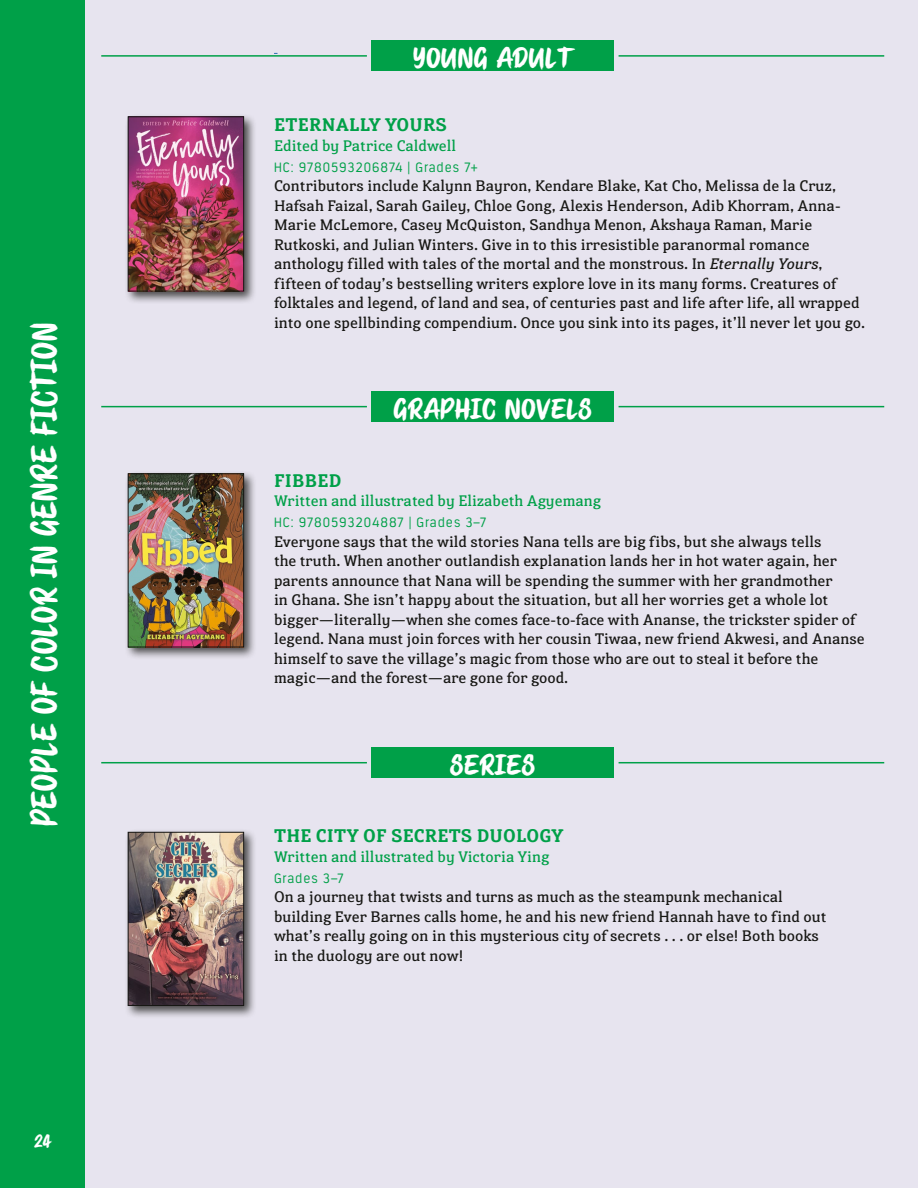
<style>
.page{position:relative;width:918px;height:1188px;background:#fff}
.page>*{position:absolute;margin:0;border:0;box-sizing:border-box;transform-origin:0 0}
.t1{font:33px "STAYBOLD";letter-spacing:.02em;color:#fff}
.t2{font:25.8px "STAYBOLD";letter-spacing:.02em;color:#fff;scale:1.09 1}
.Book_-_BODY{font:700 18px "Susan Classic";letter-spacing:.01em;color:#00a048}
.t3{font:16.5px "STAYBOLD";color:#fff}
.Book_-_BODY-2{font:15px/19.5px "Susan Classic";color:#171714}
.Book_-_BODY-3{font:15px "Susan Classic";color:#00a048}
.Book_-_BODY-4{font:300 13.5px "Estandar Rd";letter-spacing:.075em;color:#00a048}
.s1{font-style:italic}
</style>
<div class="page">
<div style="left:0;top:0;width:884px;height:1188px;background:#00a048"></div>
<div style="left:85px;top:0;width:833px;height:1188px;background:#e7e4ef"></div>
<div style="left:371px;top:40px;width:243px;height:31px;background:#00a048"></div>
<hr style="left:101px;top:55px;width:266px;height:2px;background:#00a048">
<hr style="left:619px;top:55px;width:265px;height:2px;background:#00a048">
<div style="left:371px;top:391px;width:243px;height:31px;background:#00a048"></div>
<hr style="left:101px;top:406px;width:266px;height:1px;background:#00a048">
<hr style="left:619px;top:406px;width:265px;height:1px;background:#00a048">
<div style="left:371px;top:747px;width:243px;height:31px;background:#00a048"></div>
<hr style="left:101px;top:762px;width:266px;height:1px;background:#00a048">
<hr style="left:619px;top:762px;width:265px;height:1px;background:#00a048">
<div style="left:124px;top:113px;width:133px;height:191px;background:#171714;opacity:.75"></div>
<img style="left:130px;top:118px;width:112px;height:171px">
<div style="left:128px;top:116px;width:116px;height:175px;border:1px solid #171714"></div>
<div style="left:124px;top:470px;width:133px;height:190px;background:#171714;opacity:.75"></div>
<img style="left:130px;top:475px;width:112px;height:170px">
<div style="left:128px;top:473px;width:116px;height:174px;border:1px solid #171714"></div>
<div style="left:124px;top:829px;width:133px;height:190px;background:#171714;opacity:.75"></div>
<img style="left:130px;top:834px;width:112px;height:170px">
<div style="left:128px;top:832px;width:116px;height:174px;border:1px solid #171714"></div>
<h1 class="t1" style="left:25px;top:826px;width:504px;rotate:-90deg">PEOPLE OF COLOR IN GENRE FICTION</h1>
<p class="t3" style="left:34px;top:1132px;width:18px">24</p>
<p class="t2" style="left:413px;top:43px;width:148px">YOUNG ADULT</p>
<p class="Book_-_BODY" style="left:274px;top:113px;width:174px">ETERNALLY YOURS</p>
<p class="Book_-_BODY-3" style="left:274px;top:135px;width:184px">Edited by Patrice Caldwell</p>
<p class="Book_-_BODY-4" style="left:274px;top:159px;width:206px">HC: 9780593206874 | Grades 7+</p>
<p class="Book_-_BODY-2" style="left:274px;top:176px;width:593px">Contributors include Kalynn Bayron, Kendare Blake, Kat Cho, Melissa de la Cruz, Hafsah Faizal, Sarah Gailey, Chloe Gong, Alexis Henderson, Adib Khorram, Anna-Marie McLemore, Casey McQuiston, Sandhya Menon, Akshaya Raman, Marie Rutkoski, and Julian Winters. Give in to this irresistible paranormal romance anthology filled with tales of the mortal and the monstrous. In <span class="s1">Eternally Yours</span>, fifteen of today’s bestselling writers explore love in its many forms. Creatures of folktales and legend, of land and sea, of centuries past and life after life, all wrapped into one spellbinding compendium. Once you sink into its pages, it’ll never let you go.</p>
<p class="t2" style="left:393px;top:394px;width:184px">GRAPHIC NOVELS</p>
<p class="Book_-_BODY" style="left:274px;top:468px;width:69px">FIBBED</p>
<p class="Book_-_BODY-3" style="left:274px;top:491px;width:329px">Written and illustrated by Elizabeth Agyemang</p>
<p class="Book_-_BODY-4" style="left:274px;top:515px;width:213px">HC: 9780593204887 | Grades 3–7</p>
<p class="Book_-_BODY-2" style="left:274px;top:532px;width:592px">Everyone says that the wild stories Nana tells are big fibs, but she always tells<br>the truth. When another outlandish explanation lands her in hot water again, her parents announce that Nana will be spending the summer with her grandmother<br>in Ghana. She isn’t happy about the situation, but all her worries get a whole lot bigger—literally—when she comes face-to-face with Ananse, the trickster spider of legend. Nana must join forces with her cousin Tiwaa, new friend Akwesi, and Ananse himself to save the village’s magic from those who are out to steal it before the magic—and the forest—are gone for good.</p>
<p class="t2" style="left:450px;top:750px;width:79px">SERIES</p>
<p class="Book_-_BODY" style="left:274px;top:824px;width:291px">THE CITY OF SECRETS DUOLOGY</p>
<p class="Book_-_BODY-3" style="left:274px;top:846px;width:277px">Written and illustrated by Victoria Ying</p>
<p class="Book_-_BODY-4" style="left:274px;top:870px;width:71px">Grades 3–7</p>
<p class="Book_-_BODY-2" style="left:274px;top:887px;width:554px">On a journey that twists and turns as much as the steampunk mechanical building Ever Barnes calls home, he and his new friend Hannah have to find out what’s really going on in this mysterious city of secrets . . . or else! Both books in the duology are out now!</p>
</div>
